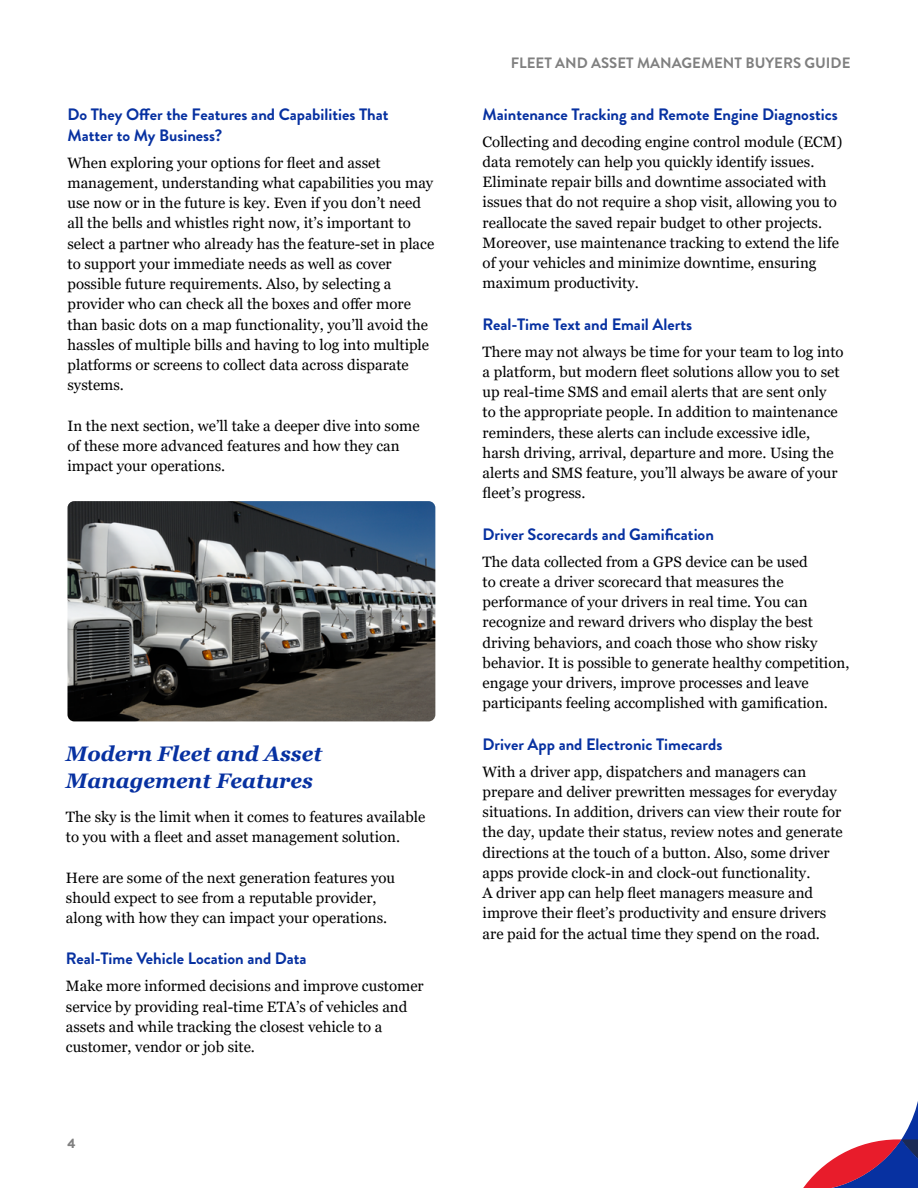
<style>
.page{position:relative;width:918px;height:1188px;background:#fff}
.page>*{position:absolute;margin:0;border:0;box-sizing:border-box;transform-origin:0 0}
.t1{font:italic 700 21px/27px "Georgia";color:#0731a1}
.t2{font:700 16.5px/21px "Brandon Grotesque";color:#0731a1}
.t3{font:15px/20.2px "Georgia";color:#000}
.t4{font:700 15px "Brandon Grotesque";color:#808080}
.t5{font:900 13.5px "Brandon Grotesque";color:#808080}
</style>
<div class="page">
<img style="left:68px;top:501px;width:367px;height:220px">
<svg style="left:803px;top:1101px;width:115px;height:87px"></svg>
<p class="t2" style="left:68px;top:104px;width:323px">Do They Offer the Features and Capabilities That<br>Matter to My Business?</p>
<p class="t3" style="left:68px;top:153px;width:368px">When exploring your options for fleet and asset management, understanding what capabilities you may use now or in the future is key. Even if you don’t need all the bells and whistles right now, it’s important to select a partner who already has the feature-set in place to support your immediate needs as well as cover possible future requirements. Also, by selecting a provider who can check all the boxes and offer more than basic dots on a map functionality, you’ll avoid the hassles of multiple bills and having to log into multiple platforms or screens to collect data across disparate systems.</p>
<p class="t3" style="left:68px;top:416px;width:354px">In the next section, we’ll take a deeper dive into some of these more advanced features and how they can impact your operations.</p>
<h1 class="t1" style="left:66px;top:740px;width:258px">Modern Fleet and Asset<br>Management Features</h1>
<p class="t3" style="left:66px;top:807px;width:361px">The sky is the limit when it comes to features available to you with a fleet and asset management solution.</p>
<p class="t3" style="left:66px;top:868px;width:331px">Here are some of the next generation features you should expect to see from a reputable provider, along with how they can impact your operations.</p>
<p class="t2" style="left:66px;top:948px;width:242px">Real-Time Vehicle Location and Data</p>
<p class="t3" style="left:66px;top:976px;width:359px">Make more informed decisions and improve customer service by providing real-time ETA’s of vehicles and assets and while tracking the closest vehicle to a customer, vendor or job site.</p>
<p class="t5" style="left:68px;top:1133px;width:10px">4</p>
<p class="t4" style="left:511px;top:52px;width:341px">FLEET AND ASSET MANAGEMENT BUYERS GUIDE</p>
<p class="t2" style="left:483px;top:104px;width:357px">Maintenance Tracking and Remote Engine Diagnostics</p>
<p class="t3" style="left:483px;top:132px;width:361px">Collecting and decoding engine control module (ECM) data remotely can help you quickly identify issues.<br>Eliminate repair bills and downtime associated with issues that do not require a shop visit, allowing you to reallocate the saved repair budget to other projects.<br>Moreover, use maintenance tracking to extend the life of your vehicles and minimize downtime, ensuring maximum productivity.</p>
<p class="t2" style="left:483px;top:314px;width:211px">Real-Time Text and Email Alerts</p>
<p class="t3" style="left:483px;top:342px;width:363px">There may not always be time for your team to log into a platform, but modern fleet solutions allow you to set up real-time SMS and email alerts that are sent only<br>to the appropriate people. In addition to maintenance reminders, these alerts can include excessive idle, harsh driving, arrival, departure and more. Using the alerts and SMS feature, you’ll always be aware of your fleet’s progress.</p>
<p class="t2" style="left:483px;top:524px;width:233px">Driver Scorecards and Gamification</p>
<p class="t3" style="left:483px;top:552px;width:368px">The data collected from a GPS device can be used<br>to create a driver scorecard that measures the performance of your drivers in real time. You can recognize and reward drivers who display the best driving behaviors, and coach those who show risky behavior. It is possible to generate healthy competition, engage your drivers, improve processes and leave participants feeling accomplished with gamification.</p>
<p class="t2" style="left:483px;top:734px;width:241px">Driver App and Electronic Timecards</p>
<p class="t3" style="left:483px;top:762px;width:362px">With a driver app, dispatchers and managers can prepare and deliver prewritten messages for everyday situations. In addition, drivers can view their route for the day, update their status, review notes and generate directions at the touch of a button. Also, some driver apps provide clock-in and clock-out functionality.<br>A driver app can help fleet managers measure and improve their fleet’s productivity and ensure drivers are paid for the actual time they spend on the road.</p>
</div>
